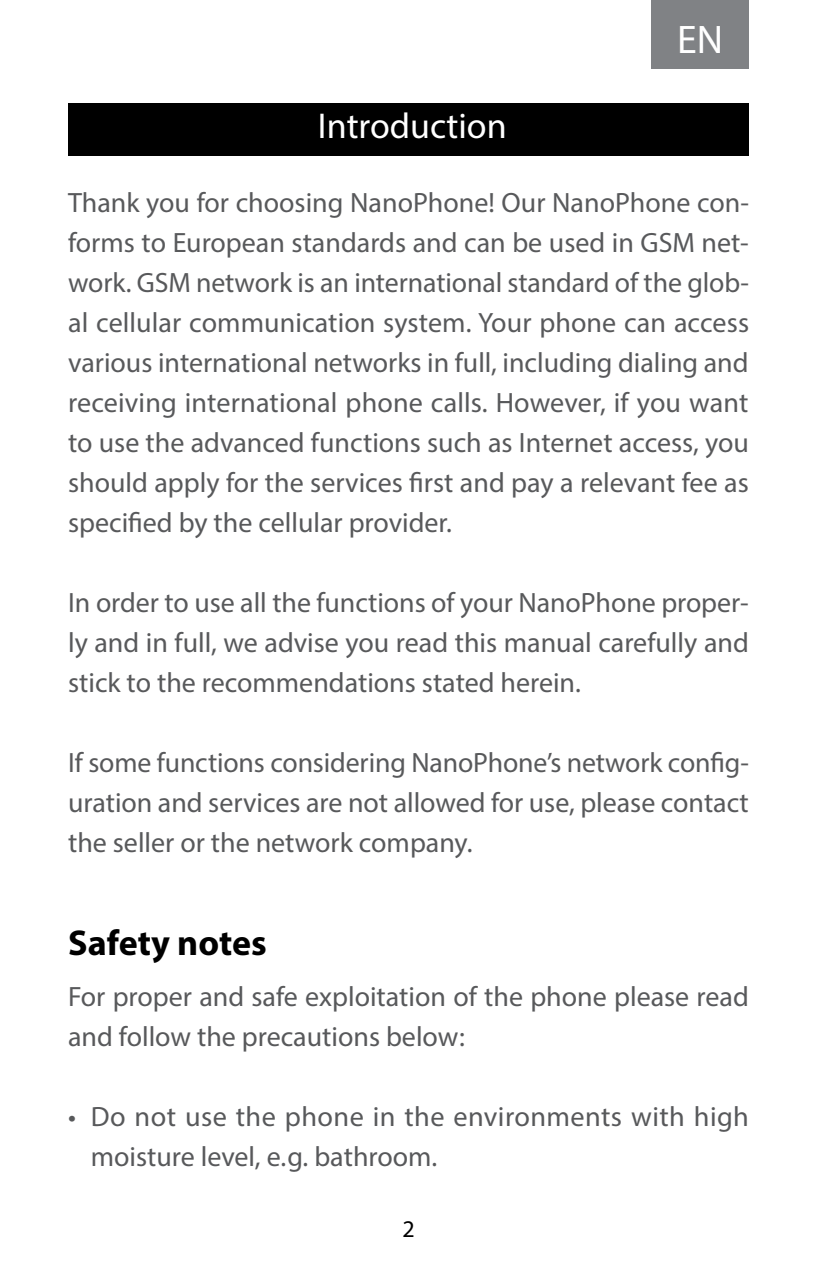
<style>
.page{position:relative;width:817px;height:1270px;background:#fff}
.page>*{position:absolute;margin:0;border:0;box-sizing:border-box;transform-origin:0 0}
.t1{font:40px "Myriad Pro";color:#fff}
.t2{font:36px "Myriad Pro";color:#fff}
.t3{font:700 36px "Myriad Pro";color:#000}
.t4{font:28px/40px "Myriad Pro";color:#58595b;text-align:justify}
.t5{font:24px "Myriad Pro";color:#000}
</style>
<div class="page">
<div style="left:651px;top:0;width:97px;height:68px;background:#808285"></div>
<div style="left:68px;top:103px;width:680px;height:53px;background:#000"></div>
<p class="t2" style="left:318px;top:104px;width:190px">Introduction</p>
<h1 class="t1" style="left:677px;top:15px;width:47px">EN</h1>
<p class="t4" style="left:68px;top:182px;width:682px">Thank you for choosing NanoPhone! Our NanoPhone con&shy;forms to European standards and can be used in GSM net&shy;work. GSM network is an international standard of the glob&shy;al cellular communication system. Your phone can access various international networks in full, including dialing and receiving international phone calls. However, if you want to use the advanced functions such as Internet access, you should apply for the services first and pay a relevant fee as specified by the cellular provider.</p>
<p class="t4" style="left:68px;top:582px;width:682px">In order to use all the functions of your NanoPhone proper&shy;ly and in full, we advise you read this manual carefully and stick to the recommendations stated herein.</p>
<p class="t4" style="left:68px;top:742px;width:682px">If some functions considering NanoPhone’s network config&shy;uration and services are not allowed for use, please contact the seller or the network company.</p>
<p class="t3" style="left:68px;top:919px;width:200px">Safety notes</p>
<p class="t4" style="left:68px;top:976px;width:682px">For proper and safe exploitation of the phone please read and follow the precautions below:</p>
<p class="t4" style="left:91px;top:1096px;width:659px;text-indent:-23px">• Do not use the phone in the environments with high moisture level, e.g. bathroom.</p>
<p class="t5" style="left:402px;top:1214px;width:14px">2</p>
</div>
